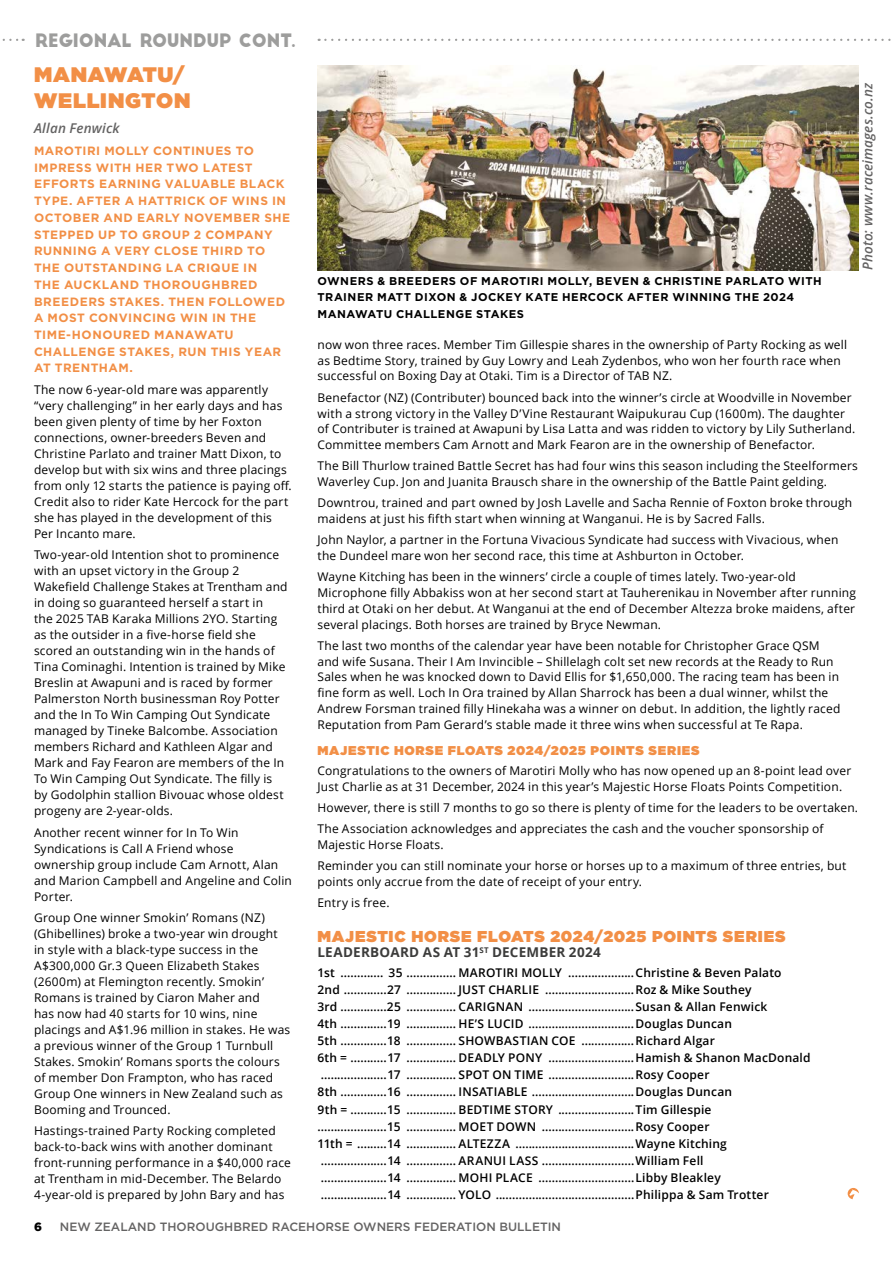
<style>
.page{position:relative;width:893px;height:1263px;background:#fff}
.page>*{position:absolute;margin:0;border:0;box-sizing:border-box;transform-origin:0 0}
.t1{font:900 21px/25.8px "Gotham";letter-spacing:.03em;color:#f28f46}
.t2{font:18.15px "Big John";letter-spacing:-.01em;color:#9d9d9c;scale:.96 1}
.t3{font:900 15.75px "Gotham";letter-spacing:.045em;color:#f28f46}
.t4{font:italic 600 13.5px "Open Sans";letter-spacing:.01em;color:#646363}
.t5{font:700 13.5px "Open Sans";letter-spacing:.015em;color:#3c3c3b}
.t6{font:900 12.75px "Gotham";letter-spacing:.055em;color:#f28f46}
.t7{font:12px/16px "Open Sans";letter-spacing:.015em;color:#000}
.t8{font:600 12px/17.1px "Open Sans";letter-spacing:.015em;color:#000}
.t9{font:700 12px/16.8px "Gotham";letter-spacing:.045em;color:#f28f46}
.t10{font:500 12px "Gotham";color:#646363}
.t11{font:900 12px "Gotham";color:#000}
.t12{font:700 11.25px/16.5px "Gotham";letter-spacing:.04em;color:#000}
</style>
<div class="page">
<svg style="left:2px;top:39px;width:22px;height:2px"></svg>
<svg style="left:319px;top:39px;width:572px;height:2px"></svg>
<svg style="left:848px;top:1188px;width:11px;height:11px"></svg>
<img style="left:317px;top:66px;width:542px;height:204px">
<h2 class="t2" style="left:35px;top:32px;width:273px">REGIONAL ROUNDUP CONT.</h2>
<h1 class="t1" style="left:34px;top:62px;width:158px">MANAWATU/<br>WELLINGTON</h1>
<p class="t4" style="left:34px;top:119px;width:87px">Allan Fenwick</p>
<p class="t9" style="left:34px;top:142px;width:258px">MAROTIRI MOLLY CONTINUES TO<br>IMPRESS WITH HER TWO LATEST<br>EFFORTS EARNING VALUABLE BLACK<br>TYPE. AFTER A HATTRICK OF WINS IN<br>OCTOBER AND EARLY NOVEMBER SHE<br>STEPPED UP TO GROUP 2 COMPANY<br>RUNNING A VERY CLOSE THIRD TO<br>THE OUTSTANDING LA CRIQUE IN<br>THE AUCKLAND THOROUGHBRED<br>BREEDERS STAKES. THEN FOLLOWED<br>A MOST CONVINCING WIN IN THE<br>TIME-HONOURED MANAWATU<br>CHALLENGE STAKES, RUN THIS YEAR<br>AT TRENTHAM.</p>
<p class="t7" style="left:34px;top:381px;width:259px">The now 6-year-old mare was apparently “very challenging” in her early days and has been given plenty of time by her Foxton connections, owner-breeders Beven and Christine Parlato and trainer Matt Dixon, to develop but with six wins and three placings from only 12 starts the patience is paying off.<br>Credit also to rider Kate Hercock for the part she has played in the development of this Per Incanto mare.</p>
<p class="t7" style="left:34px;top:547px;width:255px">Two-year-old Intention shot to prominence with an upset victory in the Group 2<br>Wakefield Challenge Stakes at Trentham and in doing so guaranteed herself a start in<br>the 2025 TAB Karaka Millions 2YO. Starting as the outsider in a five-horse field she scored an outstanding win in the hands of Tina Cominaghi. Intention is trained by Mike Breslin at Awapuni and is raced by former Palmerston North businessman Roy Potter and the In To Win Camping Out Syndicate managed by Tineke Balcombe. Association members Richard and Kathleen Algar and Mark and Fay Fearon are members of the In To Win Camping Out Syndicate. The filly is by Godolphin stallion Bivouac whose oldest progeny are 2-year-olds.</p>
<p class="t7" style="left:34px;top:824px;width:259px">Another recent winner for In To Win<br>Syndications is Call A Friend whose ownership group include Cam Arnott, Alan and Marion Campbell and Angeline and Colin<br>Porter.</p>
<p class="t7" style="left:34px;top:909px;width:258px">Group One winner Smokin’ Romans (NZ) (Ghibellines) broke a two-year win drought in style with a black-type success in the A$300,000 Gr.3 Queen Elizabeth Stakes (2600m) at Flemington recently. Smokin’ Romans is trained by Ciaron Maher and<br>has now had 40 starts for 10 wins, nine placings and A$1.96 million in stakes. He was a previous winner of the Group 1 Turnbull Stakes. Smokin’ Romans sports the colours of member Don Frampton, who has raced Group One winners in New Zealand such as Booming and Trounced.</p>
<p class="t7" style="left:34px;top:1123px;width:258px">Hastings-trained Party Rocking completed back-to-back wins with another dominant front-running performance in a $40,000 race at Trentham in mid-December. The Belardo 4-year-old is prepared by John Bary and has</p>
<p class="t12" style="left:317px;top:272px;width:506px">OWNERS &amp; BREEDERS OF MAROTIRI MOLLY, BEVEN &amp; CHRISTINE PARLATO WITH<br>TRAINER MATT DIXON &amp; JOCKEY KATE HERCOCK AFTER WINNING THE 2024<br>MANAWATU CHALLENGE STAKES</p>
<p class="t4" style="left:858px;top:270px;width:189px;rotate:-90deg">Photo: www.raceimages.co.nz</p>
<p class="t7" style="left:317px;top:336px;width:531px">now won three races. Member Tim Gillespie shares in the ownership of Party Rocking as well as Bedtime Story, trained by Guy Lowry and Leah Zydenbos, who won her fourth race when successful on Boxing Day at Otaki. Tim is a Director of TAB NZ.</p>
<p class="t7" style="left:317px;top:389px;width:539px">Benefactor (NZ) (Contributer) bounced back into the winner’s circle at Woodville in November with a strong victory in the Valley D’Vine Restaurant Waipukurau Cup (1600m). The daughter of Contributer is trained at Awapuni by Lisa Latta and was ridden to victory by Lily Sutherland.<br>Committee members Cam Arnott and Mark Fearon are in the ownership of Benefactor.</p>
<p class="t7" style="left:317px;top:458px;width:542px">The Bill Thurlow trained Battle Secret has had four wins this season including the Steelformers<br>Waverley Cup. Jon and Juanita Brausch share in the ownership of the Battle Paint gelding.</p>
<p class="t7" style="left:317px;top:495px;width:536px">Downtrou, trained and part owned by Josh Lavelle and Sacha Rennie of Foxton broke through maidens at just his fifth start when winning at Wanganui. He is by Sacred Falls.</p>
<p class="t7" style="left:317px;top:532px;width:522px">John Naylor, a partner in the Fortuna Vivacious Syndicate had success with Vivacious, when the Dundeel mare won her second race, this time at Ashburton in October.</p>
<p class="t7" style="left:317px;top:569px;width:540px">Wayne Kitching has been in the winners’ circle a couple of times lately. Two-year-old Microphone filly Abbakiss won at her second start at Tauherenikau in November after running third at Otaki on her debut. At Wanganui at the end of December Altezza broke maidens, after several placings. Both horses are trained by Bryce Newman.</p>
<p class="t7" style="left:317px;top:637px;width:524px">The last two months of the calendar year have been notable for Christopher Grace QSM and wife Susana. Their I Am Invincible – Shillelagh colt set new records at the Ready to Run Sales when he was knocked down to David Ellis for $1,650,000. The racing team has been in fine form as well. Loch In Ora trained by Allan Sharrock has been a dual winner, whilst the Andrew Forsman trained filly Hinekaha was a winner on debut. In addition, the lightly raced Reputation from Pam Gerard’s stable made it three wins when successful at Te Rapa.</p>
<p class="t6" style="left:317px;top:741px;width:384px">MAJESTIC HORSE FLOATS 2024/2025 POINTS SERIES</p>
<p class="t7" style="left:317px;top:762px;width:535px">Congratulations to the owners of Marotiri Molly who has now opened up an 8-point lead over<br>Just Charlie as at 31 December, 2024 in this year’s Majestic Horse Floats Points Competition.</p>
<p class="t7" style="left:317px;top:796px;width:542px;line-height:21.3px">However, there is still 7 months to go so there is plenty of time for the leaders to be overtaken.<br>The Association acknowledges and appreciates the cash and the voucher sponsorship of</p>
<p class="t7" style="left:317px;top:833px;width:530px;line-height:21.3px">Majestic Horse Floats.<br>Reminder you can still nominate your horse or horses up to a maximum of three entries, but</p>
<p class="t7" style="left:317px;top:871px;width:326px;line-height:21.3px">points only accrue from the date of receipt of your entry.<br>Entry is free.</p>
<h3 class="t3" style="left:317px;top:925px;width:470px">MAJESTIC HORSE FLOATS 2024/2025 POINTS SERIES</h3>
<p class="t5" style="left:317px;top:943px;width:285px">LEADERBOARD AS AT 31<sup>ST</sup> DECEMBER 2024</p>
<p class="t8" style="left:317px;top:963px;width:495px">1st ............. 35 ............... MAROTIRI MOLLY ....................Christine &amp; Beven Palato<br>2nd .............27 ............... JUST CHARLIE ...........................Roz &amp; Mike Southey<br>3rd ..............25 ............... CARIGNAN ................................Susan &amp; Allan Fenwick<br>4th ..............19 ............... HE’S LUCID ................................Douglas Duncan<br>5th ..............18 ............... SHOWBASTIAN COE ................Richard Algar<br>6th = ...........17 ............... DEADLY PONY ..........................Hamish &amp; Shanon MacDonald ....................17 ............... SPOT ON TIME ..........................Rosy Cooper<br>8th ..............16 ............... INSATIABLE ...............................Douglas Duncan<br>9th = ...........15 ............... BEDTIME STORY .......................Tim Gillespie<br>.....................15 ............... MOET DOWN ............................Rosy Cooper<br>11th = .........14 ............... ALTEZZA ....................................Wayne Kitching<br>....................14 ............... ARANUI LASS ............................William Fell<br>....................14 ............... MOHI PLACE .............................Libby Bleakley<br>....................14 ............... YOLO ..........................................Philippa &amp; Sam Trotter</p>
<p class="t11" style="left:34px;top:1218px;width:9px">6</p>
<p class="t10" style="left:60px;top:1218px;width:503px">NEW ZEALAND THOROUGHBRED RACEHORSE OWNERS FEDERATION BULLETIN</p>
</div>
